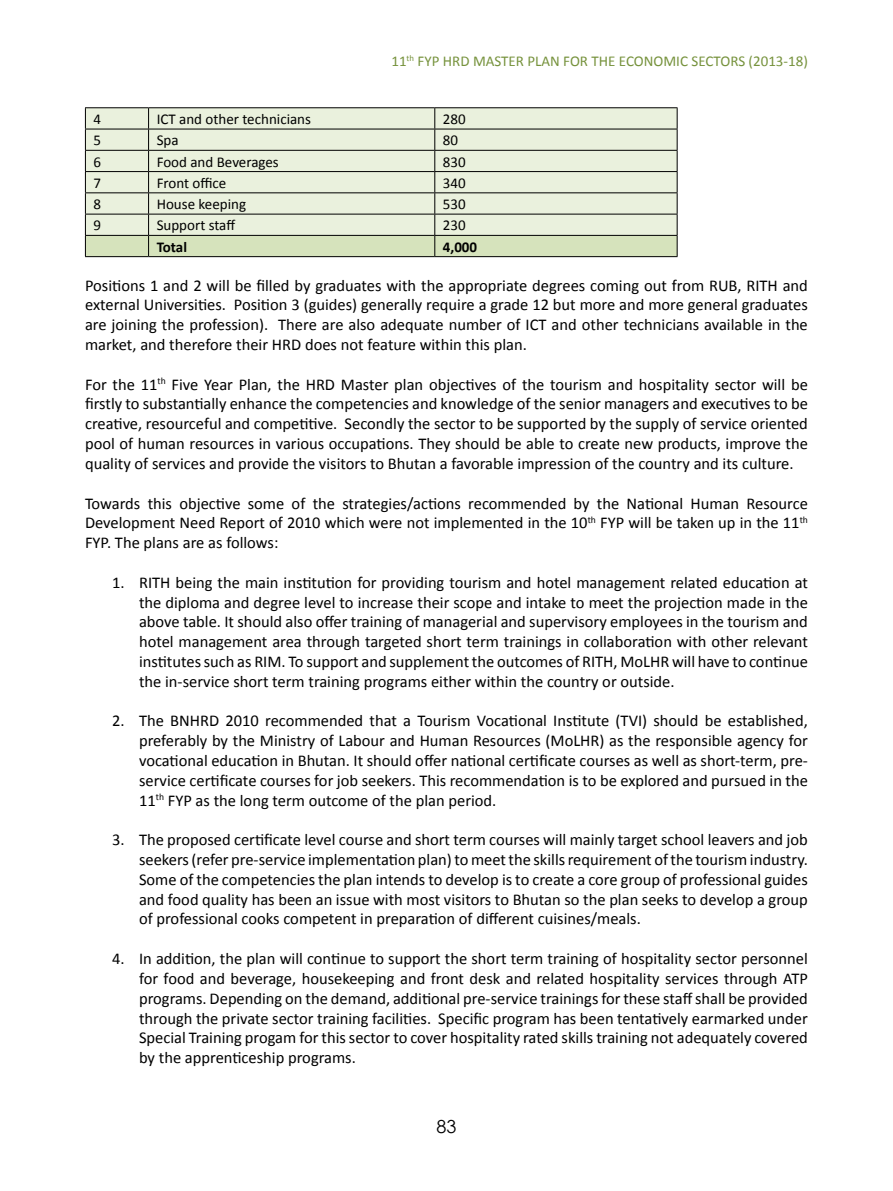
<style>
.page{position:relative;width:893px;height:1191px;background:#fff}
.page>*{position:absolute;margin:0;border:0;box-sizing:border-box;transform-origin:0 0}
.t1{font:18px "Century Gothic";color:#000}
.t2{font:16.5px/19.8px "Calibri";color:#000;text-align:justify}
.t3{font:15px "Calibri";color:#000}
.t4{font:15px "Calibri";color:#76923c}
.t5{font:700 15px "Calibri";color:#000}
</style>
<div class="page">
<hr style="left:85px;top:107px;width:64px;height:1px;background:#000">
<hr style="left:149px;top:107px;width:286px;height:1px;background:#000">
<hr style="left:435px;top:107px;width:242px;height:1px;background:#000">
<svg style="left:85px;top:108px;width:593px;height:149px;background:#dce3cd"></svg>
<hr style="left:85px;top:256px;width:64px;height:1px;background:#000">
<hr style="left:149px;top:256px;width:286px;height:1px;background:#000">
<hr style="left:435px;top:256px;width:242px;height:1px;background:#000">
<p class="t4" style="left:391px;top:51px;width:418px">11<sup>th</sup> FYP HRD MASTER PLAN FOR THE ECONOMIC SECTORS (2013-18)</p>
<p class="t3" style="left:94px;top:110px;width:9px">4</p>
<p class="t3" style="left:157px;top:110px;width:156px">ICT and other technicians</p>
<p class="t3" style="left:443px;top:110px;width:24px">280</p>
<p class="t3" style="left:94px;top:131px;width:9px">5</p>
<p class="t3" style="left:157px;top:131px;width:23px">Spa</p>
<p class="t3" style="left:443px;top:131px;width:17px">80</p>
<p class="t3" style="left:94px;top:152px;width:9px">6</p>
<p class="t3" style="left:157px;top:152px;width:124px">Food and Beverages</p>
<p class="t3" style="left:443px;top:152px;width:24px">830</p>
<p class="t3" style="left:94px;top:173px;width:9px">7</p>
<p class="t3" style="left:157px;top:173px;width:71px">Front office</p>
<p class="t3" style="left:443px;top:173px;width:24px">340</p>
<p class="t3" style="left:94px;top:195px;width:9px">8</p>
<p class="t3" style="left:157px;top:195px;width:91px">House keeping</p>
<p class="t3" style="left:443px;top:195px;width:24px">530</p>
<p class="t3" style="left:94px;top:216px;width:9px">9</p>
<p class="t3" style="left:157px;top:216px;width:80px">Support staff</p>
<p class="t3" style="left:443px;top:216px;width:24px">230</p>
<p class="t5" style="left:157px;top:237px;width:32px">Total</p>
<p class="t5" style="left:443px;top:237px;width:36px">4,000</p>
<p class="t2" style="left:85px;top:275px;width:724px">Positions 1 and 2 will be filled by graduates with the appropriate degrees coming out from RUB, RITH and external Universities. Position 3 (guides) generally require a grade 12 but more and more general graduates are joining the profession). There are also adequate number of ICT and other technicians available in the market, and therefore their HRD does not feature within this plan.</p>
<p class="t2" style="left:85px;top:374px;width:724px">For the 11<sup>th</sup> Five Year Plan, the HRD Master plan objectives of the tourism and hospitality sector will be firstly to substantially enhance the competencies and knowledge of the senior managers and executives to be creative, resourceful and competitive. Secondly the sector to be supported by the supply of service oriented pool of human resources in various occupations. They should be able to create new products, improve the quality of services and provide the visitors to Bhutan a favorable impression of the country and its culture.</p>
<p class="t2" style="left:85px;top:493px;width:724px">Towards this objective some of the strategies/actions recommended by the National Human Resource Development Need Report of 2010 which were not implemented in the 10<sup>th</sup> FYP will be taken up in the 11<sup>th </sup>FYP. The plans are as follows:</p>
<p class="t2" style="left:139px;top:572px;width:670px;text-indent:-27px">1. RITH being the main institution for providing tourism and hotel management related education at the diploma and degree level to increase their scope and intake to meet the projection made in the above table. It should also offer training of managerial and supervisory employees in the tourism and hotel management area through targeted short term trainings in collaboration with other relevant institutes such as RIM. To support and supplement the outcomes of RITH, MoLHR will have to continue the in-service short term training programs either within the country or outside.</p>
<p class="t2" style="left:139px;top:711px;width:670px;text-indent:-27px">2. The BNHRD 2010 recommended that a Tourism Vocational Institute (TVI) should be established, preferably by the Ministry of Labour and Human Resources (MoLHR) as the responsible agency for vocational education in Bhutan. It should offer national certificate courses as well as short-term, pre&shy;service certificate courses for job seekers. This recommendation is to be explored and pursued in the 11<sup>th</sup> FYP as the long term outcome of the plan period.</p>
<p class="t2" style="left:139px;top:830px;width:670px;text-indent:-27px">3. The proposed certificate level course and short term courses will mainly target school leavers and job seekers (refer pre-service implementation plan) to meet the skills requirement of the tourism industry.<br>Some of the competencies the plan intends to develop is to create a core group of professional guides and food quality has been an issue with most visitors to Bhutan so the plan seeks to develop a group of professional cooks competent in preparation of different cuisines/meals.</p>
<p class="t2" style="left:139px;top:948px;width:670px;text-indent:-27px">4. In addition, the plan will continue to support the short term training of hospitality sector personnel for food and beverage, housekeeping and front desk and related hospitality services through ATP programs. Depending on the demand, additional pre-service trainings for these staff shall be provided through the private sector training facilities. Specific program has been tentatively earmarked under Special Training progam for this sector to cover hospitality rated skills training not adequately covered by the apprenticeship programs.</p>
<p class="t1" style="left:436px;top:1113px;width:21px">83</p>
</div>
